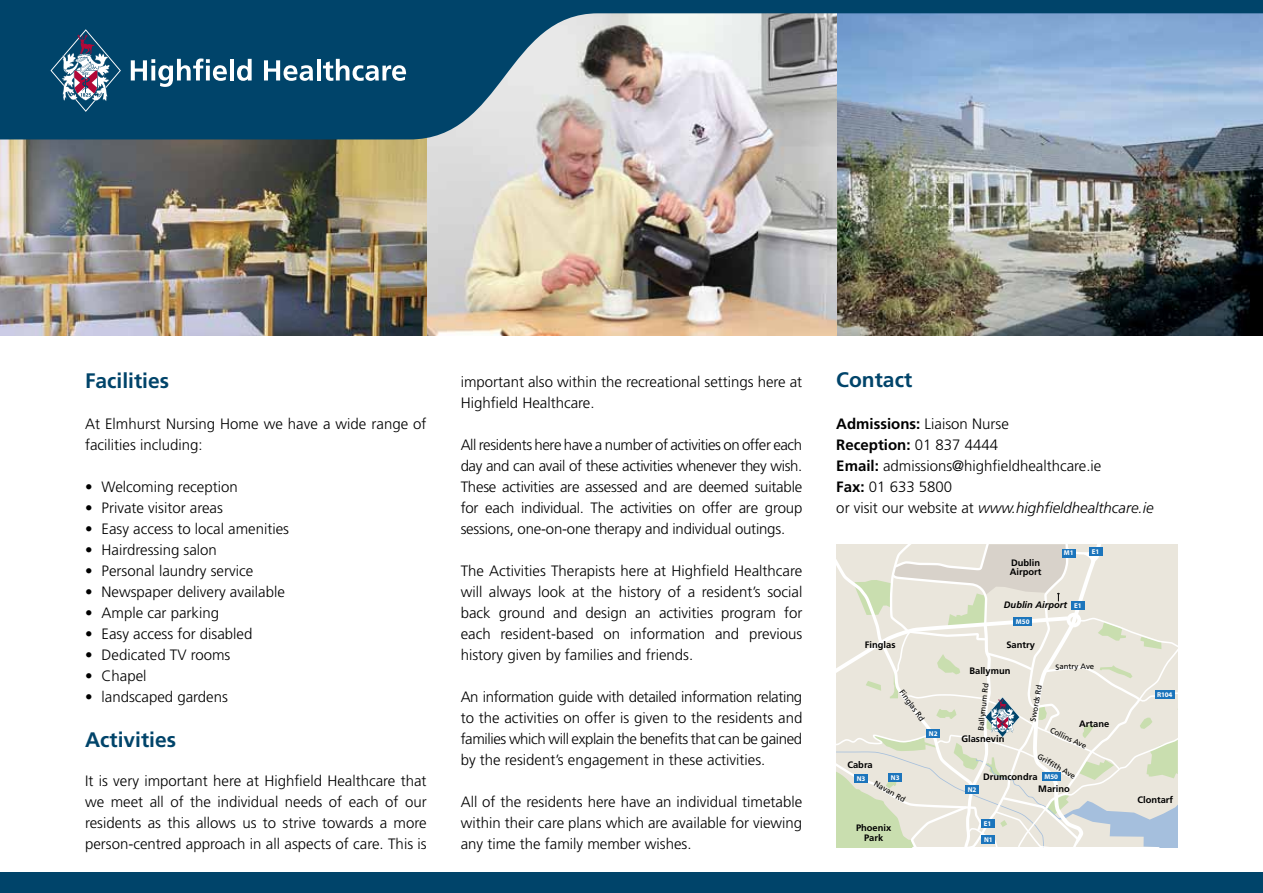
<style>
.page{position:relative;width:1263px;height:893px;background:#fff}
.page>*{position:absolute;margin:0;border:0;box-sizing:border-box;transform-origin:0 0}
.t1{font:700 21px "Frutiger LT Std";color:#00446a}
.t2{font:300 15px/21px "Frutiger LT Std";color:#000;text-align:justify}
.t3{font:700 9.3px/9.3px "Frutiger LT Std";color:#000}
.t4{font:italic 700 9.3px "Frutiger LT Std";color:#000}
.t5{font:7.8px "Frutiger LT Std";letter-spacing:-.005em;color:#000}
.t6{font:700 7.05px "Myriad Pro";color:#fff}
.s1{font-weight:700}
.s2{font-style:italic}
</style>
<div class="page">
<svg style="left:836px;top:544px;width:342px;height:303px;background:#e2e2d9"></svg>
<img style="left:836px;top:139px;width:427px;height:197px">
<img style="left:427px;top:139px;width:409px;height:197px">
<img style="left:0;top:139px;width:427px;height:197px">
<svg style="left:0;top:0;width:1263px;height:139px;background:#6489a4"></svg>
<svg style="left:50px;top:29px;width:71px;height:83px;background:#426886"></svg>
<svg style="left:131px;top:58px;width:96px;height:29px"></svg>
<hr style="left:230px;top:59px;width:4px;height:21px;background:#fff">
<svg style="left:237px;top:59px;width:15px;height:22px"></svg>
<svg style="left:264px;top:60px;width:49px;height:21px"></svg>
<hr style="left:317px;top:59px;width:4px;height:21px;background:#fff">
<svg style="left:323px;top:59px;width:83px;height:22px"></svg>
<div style="left:0;top:873px;width:1263px;height:20px;background:#00446a"></div>
<h1 class="t1" style="left:85px;top:368px;width:86px">Facilities</h1>
<p class="t2" style="left:85px;top:414px;width:343px">At Elmhurst Nursing Home we have a wide range of facilities including:</p>
<p class="t2" style="left:85px;top:477px;width:154px">• Welcoming reception</p>
<p class="t2" style="left:85px;top:498px;width:139px">• Private visitor areas</p>
<p class="t2" style="left:85px;top:519px;width:205px">• Easy access to local amenities</p>
<p class="t2" style="left:85px;top:540px;width:133px">• Hairdressing salon</p>
<p class="t2" style="left:85px;top:561px;width:170px">• Personal laundry service</p>
<p class="t2" style="left:85px;top:582px;width:201px">• Newspaper delivery available</p>
<p class="t2" style="left:85px;top:603px;width:136px">• Ample car parking</p>
<p class="t2" style="left:85px;top:624px;width:169px">• Easy access for disabled</p>
<p class="t2" style="left:85px;top:645px;width:147px">• Dedicated TV rooms</p>
<p class="t2" style="left:85px;top:666px;width:63px">• Chapel</p>
<p class="t2" style="left:85px;top:687px;width:144px">• landscaped gardens</p>
<h1 class="t1" style="left:85px;top:727px;width:93px">Activities</h1>
<p class="t2" style="left:85px;top:771px;width:343px">It is very important here at Highfield Healthcare that we meet all of the individual needs of each of our residents as this allows us to strive towards a more person-centred approach in all aspects of care. This is</p>
<p class="t2" style="left:461px;top:372px;width:343px">important also within the recreational settings here at<br>Highfield Healthcare.</p>
<p class="t2" style="left:461px;top:435px;width:343px">All residents here have a number of activities on offer each day and can avail of these activities whenever they wish.<br>These activities are assessed and are deemed suitable for each individual. The activities on offer are group sessions, one-on-one therapy and individual outings.</p>
<p class="t2" style="left:461px;top:561px;width:343px">The Activities Therapists here at Highfield Healthcare will always look at the history of a resident’s social back ground and design an activities program for each resident-based on information and previous history given by families and friends.</p>
<p class="t2" style="left:461px;top:687px;width:343px">An information guide with detailed information relating to the activities on offer is given to the residents and families which will explain the benefits that can be gained by the resident’s engagement in these activities.</p>
<p class="t2" style="left:461px;top:792px;width:343px">All of the residents here have an individual timetable within their care plans which are available for viewing any time the family member wishes.</p>
<h1 class="t1" style="left:836px;top:367px;width:77px">Contact</h1>
<p class="t2" style="left:836px;top:414px;width:319px;text-align:left"><span class="s1">Admissions:</span> Liaison Nurse<br><span class="s1">Reception:</span> 01 837 4444<br><span class="s1">Email:</span> admissions@highfieldhealthcare.ie<br><span class="s1">Fax:</span> 01 633 5800<br>or visit our website at <span class="s2">www.highfieldhealthcare.ie</span></p>
<p class="t6" style="left:1064px;top:549px;width:11px">M1</p>
<p class="t3" style="left:1010px;top:558px;width:33px">Dublin<br>Airport</p>
<p class="t4" style="left:1004px;top:600px;width:65px">Dublin Airport</p>
<p class="t6" style="left:1074px;top:601px;width:9px">E1</p>
<p class="t6" style="left:1016px;top:617px;width:15px">M50</p>
<p class="t3" style="left:865px;top:640px;width:32px">Finglas</p>
<p class="t3" style="left:1006px;top:640px;width:30px">Santry</p>
<p class="t6" style="left:1092px;top:548px;width:9px">E1</p>
<p class="t3" style="left:969px;top:666px;width:42px">Ballymun</p>
<p class="t5" style="left:1055px;top:662px;width:40px">Santry Ave</p>
<p class="t5" style="left:976px;top:730px;width:49px;rotate:-84deg">Ballymum Rd</p>
<p class="t5" style="left:1028px;top:721px;width:39px;rotate:-80deg">Swords Rd</p>
<p class="t5" style="left:905px;top:688px;width:38px;rotate:54deg">Finglas Rd</p>
<p class="t6" style="left:1157px;top:691px;width:17px">R104</p>
<p class="t3" style="left:1079px;top:719px;width:32px">Artane</p>
<p class="t5" style="left:1053px;top:725px;width:41px;rotate:26deg">Collins Ave</p>
<p class="t6" style="left:929px;top:729px;width:10px">N2</p>
<p class="t3" style="left:961px;top:734px;width:45px">Glasnevin</p>
<p class="t3" style="left:847px;top:761px;width:27px">Cabra</p>
<p class="t6" style="left:857px;top:775px;width:10px">N3</p>
<p class="t6" style="left:891px;top:774px;width:10px">N3</p>
<p class="t5" style="left:877px;top:779px;width:36px;rotate:29deg">Navan Rd</p>
<p class="t5" style="left:1040px;top:752px;width:44px;rotate:29deg">Griffi th Ave</p>
<p class="t3" style="left:983px;top:773px;width:56px">Drumcondra</p>
<p class="t6" style="left:1044px;top:772px;width:15px">M50</p>
<p class="t6" style="left:968px;top:786px;width:10px">N2</p>
<p class="t3" style="left:1038px;top:784px;width:33px">Marino</p>
<p class="t3" style="left:1137px;top:795px;width:37px">Clontarf</p>
<p class="t3" style="left:856px;top:823px;width:37px;text-align:center">Phoenix<br>Park</p>
<p class="t6" style="left:984px;top:820px;width:9px">E1</p>
<p class="t6" style="left:984px;top:835px;width:10px">N1</p>
</div>
